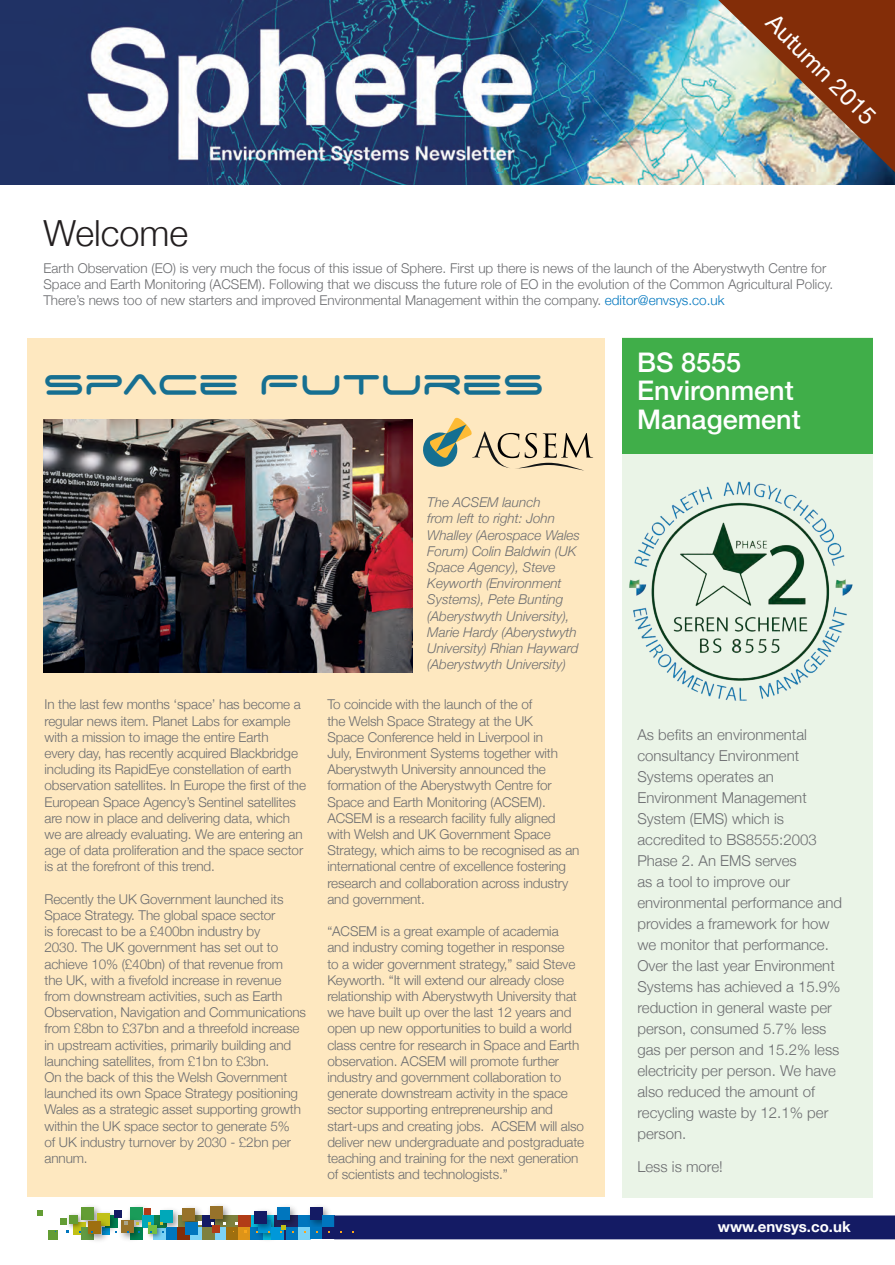
<style>
.page{position:relative;width:895px;height:1265px;background:#fff}
.page>*{position:absolute;margin:0;border:0;box-sizing:border-box;transform-origin:0 0}
.t1{font:45px "Space Age";color:#166f91}
.t2{font:300 36px "Helvetica Neue";color:#231f20}
.t3{font:500 27px/28.5px "Helvetica Neue";color:#fff}
.t4{font:24px "Helvetica Neue";color:#fff}
.t5{font:300 15px/21px "Helvetica Neue";color:#6c6d70}
.t6{font:700 15px "Helvetica Neue";color:#fff}
.t7{font:300 13.5px/16.2px "Helvetica Neue";letter-spacing:-.01em;color:#6c6d70}
.t8{font:italic 300 13.5px/16.2px "Helvetica Neue";color:#6c6d70}
.s1{color:#0076be}
</style>
<div class="page">
<div style="left:28px;top:338px;width:577px;height:858px;background:#fee8c0"></div>
<div style="left:622px;top:337px;width:251px;height:860px;background:#eaf4e7"></div>
<div style="left:622px;top:338px;width:251px;height:116px;background:#40ae49"></div>
<div style="left:178px;top:1215px;width:60px;height:12px;background:#7e813e"></div>
<svg style="left:37px;top:1210px;width:6px;height:6px"></svg>
<svg style="left:61px;top:1218px;width:4px;height:6px"></svg>
<div style="left:82px;top:1207px;width:12px;height:12px;background:#639d34"></div>
<img style="left:94px;top:1207px;width:22px;height:26px">
<div style="left:97px;top:1213px;width:12px;height:12px;background:#c1c116"></div>
<img style="left:129px;top:1206px;width:22px;height:9px">
<div style="left:130px;top:1207px;width:12px;height:12px;background:#1a9c59"></div>
<div style="left:142px;top:1215px;width:12px;height:12px;background:#00a8b9"></div>
<div style="left:48px;top:1229px;width:10px;height:10px;background:#639d34"></div>
<svg style="left:73px;top:1231px;width:9px;height:3px"></svg>
<div style="left:82px;top:1227px;width:12px;height:12px;background:#619b43"></div>
<img style="left:83px;top:1215px;width:30px;height:26px">
<div style="left:89px;top:1221px;width:12px;height:12px;background:#9e6f0f"></div>
<svg style="left:165px;top:1230px;width:61px;height:9px"></svg>
<img style="left:154px;top:1209px;width:23px;height:25px">
<div style="left:160px;top:1210px;width:12px;height:12px;background:#00a8b9"></div>
<img style="left:177px;top:1207px;width:25px;height:25px">
<div style="left:183px;top:1208px;width:12px;height:12px;background:#97722a"></div>
<img style="left:116px;top:1214px;width:30px;height:26px">
<svg style="left:122px;top:1220px;width:12px;height:12px"></svg>
<div style="left:202px;top:1215px;width:12px;height:12px;background:#141b64"></div>
<img style="left:209px;top:1205px;width:21px;height:25px">
<div style="left:210px;top:1206px;width:12px;height:12px;background:#97722a"></div>
<div style="left:238px;top:1215px;width:12px;height:12px;background:#b13c17"></div>
<div style="left:166px;top:1227px;width:12px;height:12px;background:#0076be"></div>
<div style="left:178px;top:1227px;width:12px;height:12px;background:#832d08"></div>
<div style="left:186px;top:1222px;width:12px;height:12px;background:#0076be"></div>
<div style="left:115px;top:1210px;width:7px;height:7px;background:#141b64"></div>
<div style="left:202px;top:1227px;width:12px;height:12px;background:#7e813e"></div>
<div style="left:212px;top:1225px;width:7px;height:7px;background:#b13c17"></div>
<div style="left:226px;top:1227px;width:12px;height:12px;background:#9e6f0f"></div>
<div style="left:238px;top:1227px;width:12px;height:12px;background:#de9418"></div>
<div style="left:144px;top:1207px;width:7px;height:7px;background:#b13c17"></div>
<div style="left:250px;top:1227px;width:12px;height:12px;background:#0076be"></div>
<svg style="left:283px;top:1231px;width:3px;height:8px"></svg>
<img style="left:253px;top:1235px;width:29px;height:5px">
<img style="left:250px;top:1210px;width:22px;height:25px">
<div style="left:255px;top:1211px;width:12px;height:12px;background:#141b64"></div>
<div style="left:298px;top:1215px;width:24px;height:12px;background:#0076be"></div>
<img style="left:309px;top:1206px;width:21px;height:20px">
<div style="left:310px;top:1207px;width:12px;height:12px;background:#141b64"></div>
<div style="left:322px;top:1215px;width:12px;height:12px;background:#0076be"></div>
<div style="left:271px;top:1227px;width:12px;height:12px;background:#0098d9"></div>
<div style="left:286px;top:1227px;width:12px;height:12px;background:#0076be"></div>
<div style="left:298px;top:1227px;width:12px;height:12px;background:#7cd3f6"></div>
<div style="left:310px;top:1227px;width:12px;height:12px;background:#0076be"></div>
<div style="left:322px;top:1227px;width:12px;height:12px;background:#141b64"></div>
<div style="left:334px;top:1215px;width:561px;height:24px;background:#141b64"></div>
<img style="left:65px;top:1210px;width:20px;height:21px">
<div style="left:69px;top:1214px;width:8px;height:9px;background:#639d34"></div>
<img style="left:144px;top:1220px;width:21px;height:20px">
<div style="left:148px;top:1224px;width:9px;height:9px;background:#72be43"></div>
<img style="left:272px;top:1206px;width:26px;height:25px">
<div style="left:278px;top:1207px;width:12px;height:12px;background:#0076be"></div>
<svg style="left:281px;top:1225px;width:4px;height:7px"></svg>
<img style="left:0;top:0;width:699px;height:184px">
<img style="left:43px;top:420px;width:370px;height:252px">
<svg style="left:423px;top:418px;width:170px;height:53px"></svg>
<img style="left:629px;top:481px;width:224px;height:220px">
<img style="left:699px;top:0;width:196px;height:185px">
<p class="t4" style="left:782px;top:6px;width:145px;rotate:45deg">Autumn 2015</p>
<p class="t2" style="left:43px;top:204px;width:146px">Welcome</p>
<p class="t7" style="left:43px;top:259px;width:791px">Earth Observation (EO) is very much the focus of this issue of Sphere. First up there is news of the launch of the Aberystwyth Centre for<br>Space and Earth Monitoring (ACSEM). Following that we discuss the future role of EO in the evolution of the Common Agricultural Policy.<br>There’s news too of new starters and improved Environmental Management within the company. <span class="s1">editor@envsys.co.uk</span></p>
<p class="t1" style="left:43px;top:364px;width:502px">Space Futures</p>
<p class="t7" style="left:44px;top:695px;width:263px">In the last few months ‘space’ has become a regular news item. Planet Labs for example with a mission to image the entire Earth<br>every day, has recently acquired Blackbridge including its RapidEye constellation of earth observation satellites. In Europe the first of the European Space Agency’s Sentinel satellites are now in place and delivering data, which we are already evaluating. We are entering an age of data proliferation and the space sector is at the forefront of this trend.</p>
<p class="t7" style="left:44px;top:890px;width:263px">Recently the UK Government launched its Space Strategy. The global space sector<br>is forecast to be a £400bn industry by<br>2030. The UK government has set out to achieve 10% (£40bn) of that revenue from<br>the UK, with a fivefold increase in revenue from downstream activities, such as Earth Observation, Navigation and Communications from £8bn to £37bn and a threefold increase in upstream activities, primarily building and launching satellites, from £1bn to £3bn.<br>On the back of this the Welsh Government launched its own Space Strategy positioning Wales as a strategic asset supporting growth within the UK space sector to generate 5%<br>of UK industry turnover by 2030 - £2bn per annum.</p>
<p class="t8" style="left:427px;top:493px;width:154px">The ACSEM launch<br>from left to right: John<br>Whalley (Aerospace Wales<br>Forum) Colin Baldwin (UK<br>Space Agency), Steve<br>Keyworth (Environment<br>Systems), Pete Bunting (Aberystwyth University),<br>Marie Hardy (Aberystwyth<br>University) Rhian Hayward (Aberystwyth University)</p>
<p class="t7" style="left:327px;top:695px;width:254px">To coincide with the launch of the of<br>the Welsh Space Strategy at the UK<br>Space Conference held in Liverpool in<br>July, Environment Systems together with Aberystwyth University announced the formation of the Aberystwyth Centre for Space and Earth Monitoring (ACSEM).<br>ACSEM is a research facility fully aligned with Welsh and UK Government Space Strategy, which aims to be recognised as an international centre of excellence fostering research and collaboration across industry and government.</p>
<p class="t7" style="left:327px;top:922px;width:258px">“ACSEM is a great example of academia<br>and industry coming together in response<br>to a wider government strategy,” said Steve Keyworth. “It will extend our already close relationship with Aberystwyth University that we have built up over the last 12 years and open up new opportunities to build a world class centre for research in Space and Earth observation. ACSEM will promote further industry and government collaboration to generate downstream activity in the space sector supporting entrepreneurship and start-ups and creating jobs. ACSEM will also deliver new undergraduate and postgraduate teaching and training for the next generation of scientists and technologists.”</p>
<p class="t3" style="left:637px;top:346px;width:106px">BS 8555</p>
<p class="t3" style="left:637px;top:374px;width:165px">Environment<br>Management</p>
<p class="t5" style="left:637px;top:722px;width:206px">As befits an environmental consultancy Environment<br>Systems operates an<br>Environment Management<br>System (EMS) which is accredited to BS8555:2003<br>Phase 2. An EMS serves<br>as a tool to improve our environmental performance and provides a framework for how we monitor that performance.<br>Over the last year Environment<br>Systems has achieved a 15.9% reduction in general waste per person, consumed 5.7% less gas per person and 15.2% less electricity per person. We have also reduced the amount of recycling waste by 12.1% per person.</p>
<p class="t5" style="left:637px;top:1154px;width:87px">Less is more!</p>
<p class="t6" style="left:718px;top:1214px;width:134px">www.envsys.co.uk</p>
</div>
